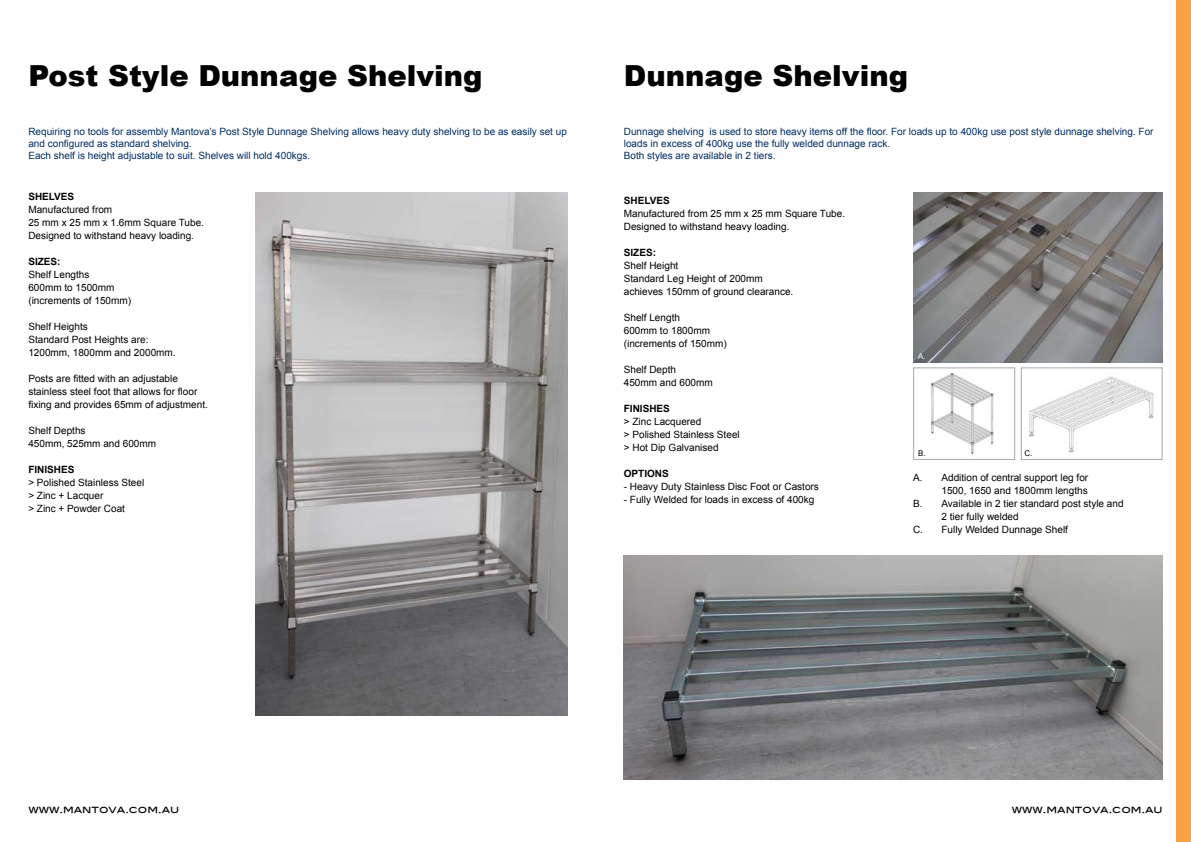
<style>
.page{position:relative;width:1191px;height:842px;background:#fff}
.page>*{position:absolute;margin:0;border:0;box-sizing:border-box;transform-origin:0 0}
.t1{font:900 29px "Arial";color:#000}
.t2{font:10px/13px "Arial";color:#000}
.t3{font:10px/12px "Arial";color:#002e65}
.t4{font:700 10px "Arial";color:#000}
.t5{font:10px "Blair Md ITCTT Medium";color:#000}
.t6{font:8px "Arial";color:#000}
.t7{font:8px "Arial";color:#fff}
</style>
<div class="page">
<img style="left:624px;top:556px;width:538px;height:224px">
<img style="left:255px;top:193px;width:312px;height:522px">
<img style="left:913px;top:193px;width:249px;height:170px">
<img style="left:930px;top:373px;width:64px;height:82px">
<div style="left:913px;top:367px;width:102px;height:93px;border:1px solid #a7a9ac"></div>
<img style="left:1029px;top:376px;width:125px;height:77px">
<div style="left:1020px;top:367px;width:142px;height:93px;border:1px solid #a7a9ac"></div>
<div style="left:1176px;top:0;width:15px;height:842px;background:#f9a145"></div>
<h1 class="t1" style="left:28px;top:55px;width:456px">Post Style Dunnage Shelving</h1>
<h1 class="t1" style="left:624px;top:55px;width:286px">Dunnage Shelving</h1>
<p class="t3" style="left:28px;top:125px;width:540px">Requiring no tools for assembly Mantova’s Post Style Dunnage Shelving allows heavy duty shelving to be as easily set up and configured as standard shelving.<br>Each shelf is height adjustable to suit. Shelves will hold 400kgs.</p>
<p class="t3" style="left:624px;top:125px;width:531px">Dunnage shelving is used to store heavy items off the floor. For loads up to 400kg use post style dunnage shelving. For loads in excess of 400kg use the fully welded dunnage rack.<br>Both styles are available in 2 tiers.</p>
<p class="t4" style="left:624px;top:194px;width:47px">SHELVES</p>
<p class="t2" style="left:624px;top:207px;width:223px">Manufactured from 25 mm x 25 mm Square Tube.<br>Designed to withstand heavy loading.</p>
<p class="t4" style="left:624px;top:246px;width:34px">SIZES:</p>
<p class="t2" style="left:624px;top:259px;width:171px">Shelf Height<br>Standard Leg Height of 200mm achieves 150mm of ground clearance.</p>
<p class="t2" style="left:624px;top:311px;width:104px">Shelf Length<br>600mm to 1800mm (increments of 150mm)</p>
<p class="t2" style="left:624px;top:363px;width:90px">Shelf Depth<br>450mm and 600mm</p>
<p class="t4" style="left:624px;top:402px;width:48px">FINISHES</p>
<p class="t2" style="left:624px;top:415px;width:117px">&gt; Zinc Lacquered<br>&gt; Polished Stainless Steel &gt; Hot Dip Galvanised</p>
<p class="t4" style="left:624px;top:467px;width:47px">OPTIONS</p>
<p class="t2" style="left:624px;top:480px;width:197px">- Heavy Duty Stainless Disc Foot or Castors</p>
<p class="t2" style="left:624px;top:493px;width:192px">- Fully Welded for loads in excess of 400kg</p>
<p class="t4" style="left:28px;top:190px;width:47px">SHELVES</p>
<p class="t2" style="left:28px;top:203px;width:177px">Manufactured from<br>25 mm x 25 mm x 1.6mm Square Tube.<br>Designed to withstand heavy loading.</p>
<p class="t4" style="left:28px;top:255px;width:34px">SIZES:</p>
<p class="t2" style="left:28px;top:268px;width:104px">Shelf Lengths<br>600mm to 1500mm (increments of 150mm)</p>
<p class="t2" style="left:28px;top:320px;width:149px">Shelf Heights<br>Standard Post Heights are:<br>1200mm, 1800mm and 2000mm.</p>
<p class="t2" style="left:28px;top:372px;width:181px">Posts are fitted with an adjustable stainless steel foot that allows for floor fixing and provides 65mm of adjustment.</p>
<p class="t2" style="left:28px;top:424px;width:129px">Shelf Depths<br>450mm, 525mm and 600mm</p>
<p class="t4" style="left:28px;top:463px;width:48px">FINISHES</p>
<p class="t2" style="left:28px;top:476px;width:117px">&gt; Polished Stainless Steel &gt; Zinc + Lacquer<br>&gt; Zinc + Powder Coat</p>
<p class="t7" style="left:918px;top:351px;width:9px">A.</p>
<p class="t6" style="left:1024px;top:447px;width:9px">C.</p>
<p class="t2" style="left:913px;top:471px;width:177px">A. Addition of central support leg for</p>
<p class="t2" style="left:941px;top:484px;width:148px">1500, 1650 and 1800mm lengths</p>
<p class="t2" style="left:913px;top:497px;width:212px">B. Available in 2 tier standard post style and</p>
<p class="t2" style="left:941px;top:510px;width:79px">2 tier fully welded</p>
<p class="t2" style="left:913px;top:523px;width:156px">C. Fully Welded Dunnage Shelf</p>
<p class="t6" style="left:918px;top:447px;width:9px">B.</p>
<p class="t5" style="left:28px;top:801px;width:152px">www.mantova.com.au</p>
<p class="t5" style="left:1011px;top:801px;width:152px">www.mantova.com.au</p>
</div>
